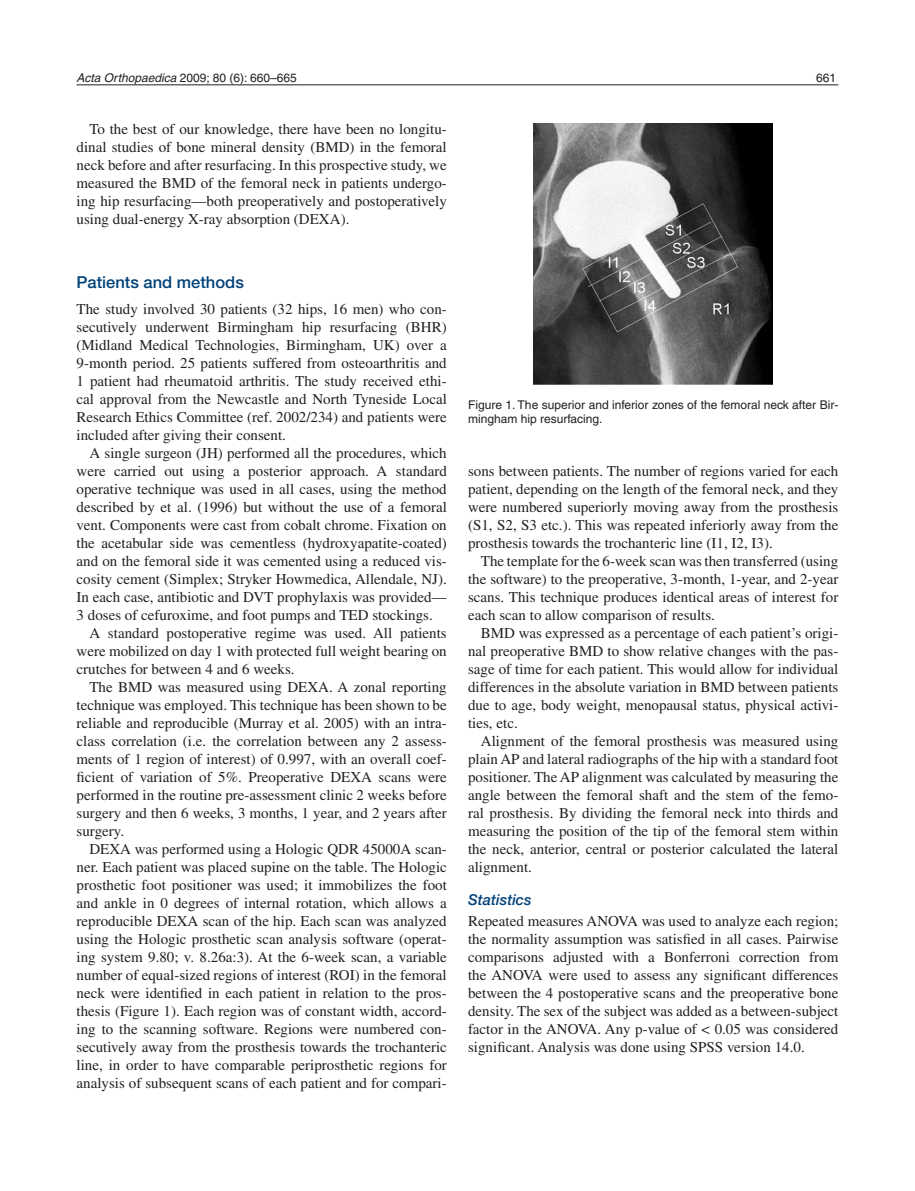
<style>
.page{position:relative;width:915px;height:1191px;background:#fff}
.page>*{position:absolute;margin:0;border:0;box-sizing:border-box;transform-origin:0 0}
._2-Rubrik{font:500 16.5px "Helvetica Neue";color:#004279}
._5-Brödtext{font:15px/18px "Times";color:#231f20;text-align:justify}
._4-Brödstart{font:15px/18px "Times";color:#231f20;text-align:justify}
._3-Underrubrik{font:italic 500 15px "Helvetica Neue";color:#004279}
._6-Figurtext{font:12px/13.5px "Helvetica";color:#231f20}
.s1{font-style:italic}
</style>
<div class="page">
<hr style="left:77px;top:85px;width:761px;height:1px;background:#231f20">
<img style="left:533px;top:124px;width:239px;height:260px">
<p class="_6-Figurtext" style="left:77px;top:71px;width:222px"><span class="s1">Acta Orthopaedica</span> 2009; 80 (6): 660–665</p>
<p class="_6-Figurtext" style="left:816px;top:71px;width:22px">661</p>
<p class="_5-Brödtext" style="left:77px;top:119px;width:371px;text-indent:13px">To the best of our knowledge, there have been no longitu&shy;dinal studies of bone mineral density (BMD) in the femoral neck before and after resurfacing. In this prospective study, we measured the BMD of the femoral neck in patients undergo&shy;ing hip resurfacing—both preoperatively and postoperatively using dual-energy X-ray absorption (DEXA).</p>
<p class="_2-Rubrik" style="left:77px;top:272px;width:169px">Patients and methods</p>
<p class="_4-Brödstart" style="left:77px;top:299px;width:371px">The study involved 30 patients (32 hips, 16 men) who con&shy;secutively underwent Birmingham hip resurfacing (BHR) (Midland Medical Technologies, Birmingham, UK) over a 9-month period. 25 patients suffered from osteoarthritis and 1 patient had rheumatoid arthritis. The study received ethi&shy;cal approval from the Newcastle and North Tyneside Local Research Ethics Committee (ref. 2002/234) and patients were included after giving their consent.</p>
<p class="_5-Brödtext" style="left:77px;top:443px;width:371px;text-indent:13px">A single surgeon (JH) performed all the procedures, which were carried out using a posterior approach. A standard operative technique was used in all cases, using the method described by et al. (1996) but without the use of a femoral vent. Components were cast from cobalt chrome. Fixation on the acetabular side was cementless (hydroxyapatite-coated) and on the femoral side it was cemented using a reduced vis&shy;cosity cement (Simplex; Stryker Howmedica, Allendale, NJ).<br>In each case, antibiotic and DVT prophylaxis was provided— 3 doses of cefuroxime, and foot pumps and TED stockings.</p>
<p class="_5-Brödtext" style="left:77px;top:623px;width:371px;text-indent:13px">A standard postoperative regime was used. All patients were mobilized on day 1 with protected full weight bearing on crutches for between 4 and 6 weeks.</p>
<p class="_5-Brödtext" style="left:77px;top:677px;width:371px;text-indent:13px">The BMD was measured using DEXA. A zonal reporting technique was employed. This technique has been shown to be reliable and reproducible (Murray et al. 2005) with an intra&shy;class correlation (i.e. the correlation between any 2 assess&shy;ments of 1 region of interest) of 0.997, with an overall coef&shy;ficient of variation of 5%. Preoperative DEXA scans were performed in the routine pre-assessment clinic 2 weeks before surgery and then 6 weeks, 3 months, 1 year, and 2 years after surgery.</p>
<p class="_5-Brödtext" style="left:77px;top:839px;width:371px;text-indent:13px">DEXA was performed using a Hologic QDR 45000A scan&shy;ner. Each patient was placed supine on the table. The Hologic prosthetic foot positioner was used; it immobilizes the foot and ankle in 0 degrees of internal rotation, which allows a reproducible DEXA scan of the hip. Each scan was analyzed using the Hologic prosthetic scan analysis software (operat&shy;ing system 9.80; v. 8.26a:3). At the 6-week scan, a variable number of equal-sized regions of interest (ROI) in the femoral neck were identified in each patient in relation to the pros&shy;thesis (Figure 1). Each region was of constant width, accord&shy;ing to the scanning software. Regions were numbered con&shy;secutively away from the prosthesis towards the trochanteric line, in order to have comparable periprosthetic regions for analysis of subsequent scans of each patient and for compari-</p>
<p class="_6-Figurtext" style="left:468px;top:398px;width:371px">Figure 1. The superior and inferior zones of the femoral neck after Bir&shy;mingham hip resurfacing.</p>
<p class="_5-Brödtext" style="left:468px;top:461px;width:371px">sons between patients. The number of regions varied for each patient, depending on the length of the femoral neck, and they were numbered superiorly moving away from the prosthesis (S1, S2, S3 etc.). This was repeated inferiorly away from the prosthesis towards the trochanteric line (I1, I2, I3).</p>
<p class="_5-Brödtext" style="left:468px;top:551px;width:371px;text-indent:13px">The template for the 6-week scan was then transferred (using the software) to the preoperative, 3-month, 1-year, and 2-year scans. This technique produces identical areas of interest for each scan to allow comparison of results.</p>
<p class="_5-Brödtext" style="left:468px;top:623px;width:371px;text-indent:13px">BMD was expressed as a percentage of each patient’s origi&shy;nal preoperative BMD to show relative changes with the pas&shy;sage of time for each patient. This would allow for individual differences in the absolute variation in BMD between patients due to age, body weight, menopausal status, physical activi&shy;ties, etc.</p>
<p class="_5-Brödtext" style="left:468px;top:731px;width:371px;text-indent:13px">Alignment of the femoral prosthesis was measured using plain AP and lateral radiographs of the hip with a standard foot positioner. The AP alignment was calculated by measuring the angle between the femoral shaft and the stem of the femo&shy;ral prosthesis. By dividing the femoral neck into thirds and measuring the position of the tip of the femoral stem within the neck, anterior, central or posterior calculated the lateral alignment.</p>
<p class="_3-Underrubrik" style="left:468px;top:890px;width:65px">Statistics</p>
<p class="_4-Brödstart" style="left:468px;top:911px;width:371px">Repeated measures ANOVA was used to analyze each region; the normality assumption was satisfied in all cases. Pairwise comparisons adjusted with a Bonferroni correction from the ANOVA were used to assess any significant differences between the 4 postoperative scans and the preoperative bone density. The sex of the subject was added as a between-subject factor in the ANOVA. Any p-value of &lt; 0.05 was considered significant. Analysis was done using SPSS version 14.0.</p>
</div>
